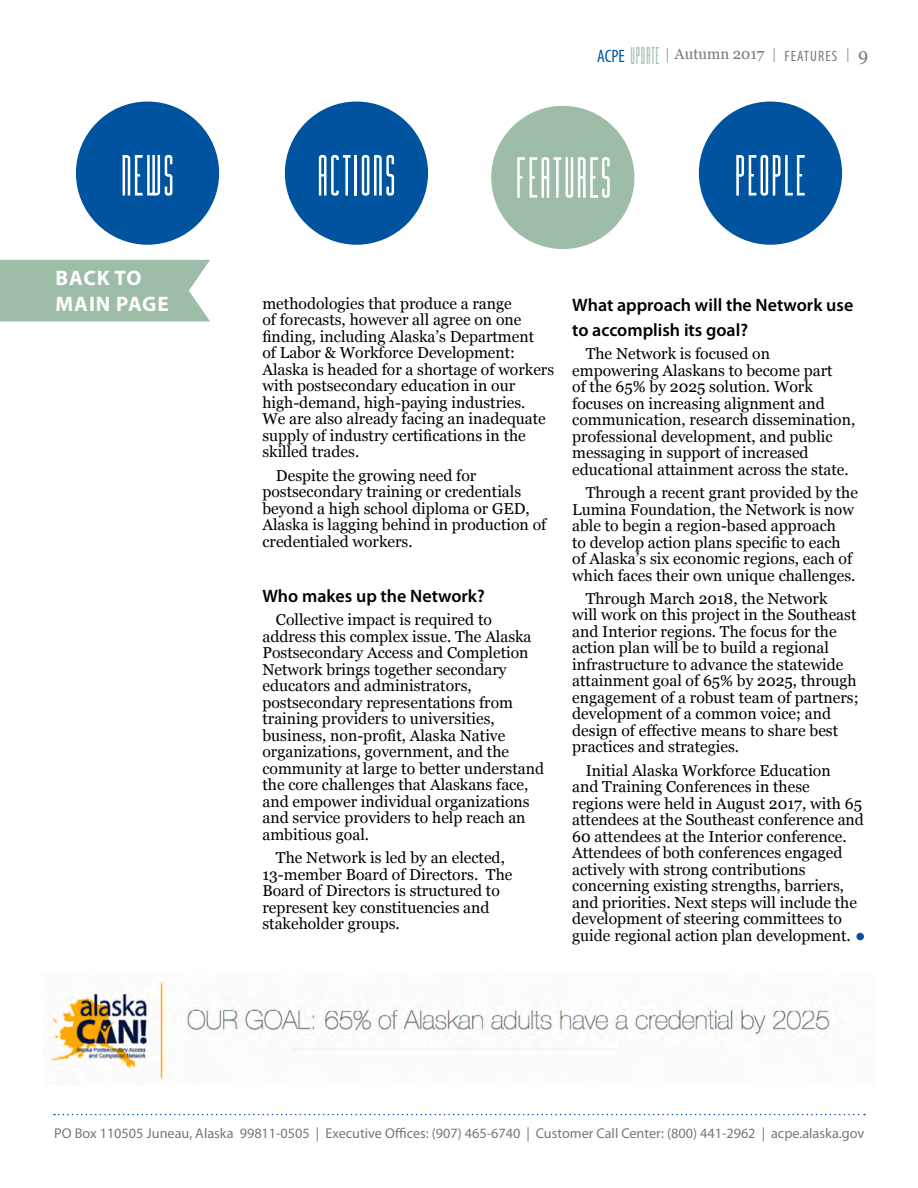
<style>
.page{position:relative;width:918px;height:1188px;background:#fff}
.page>*{position:absolute;margin:0;border:0;box-sizing:border-box;transform-origin:0 0}
.t1{font:54px "Facunda";letter-spacing:.025em;color:#fff}
.t2{font:700 21px/25.2px "Myriad Pro";letter-spacing:.04em;color:#fff}
.t3{font:600 18px/25.5px "Myriad Pro";color:#000}
.t4{font:15.75px/16.5px "Georgia";color:#000}
.t5{font:15px "Georgia";color:#77787b}
.t6{font:14.25px "Myriad Pro";color:#77787b}
.s1{font-family:"Myriad Pro";font-stretch:condensed;font-size:18px;color:#00539f}
.s2{font-family:"Facunda";font-size:22.5px;color:#9ebda9}
.s3{color:#939598}
.s4{font-family:"Myriad Pro";font-stretch:condensed}
.s5{font-size:18px}
</style>
<div class="page">
<div style="left:699px;top:102px;width:143px;height:143px;background:#00539f;border-radius:50%"></div>
<div style="left:285px;top:102px;width:143px;height:143px;background:#00539f;border-radius:50%"></div>
<div style="left:76px;top:102px;width:143px;height:143px;background:#00539f;border-radius:50%"></div>
<svg style="left:54px;top:1114px;width:811px;height:1px"></svg>
<div style="left:0;top:260px;width:210px;height:61px;background:#9ebda9"></div>
<img style="left:48px;top:979px;width:782px;height:103px">
<div style="left:491px;top:106px;width:143px;height:143px;background:#9ebda9;border-radius:50%"></div>
<div style="left:856px;top:933px;width:8px;height:7px;background:#00539f;border-radius:50%"></div>
<p class="t5" style="left:597px;top:46px;width:273px"><span class="s1">ACPE</span> <span class="s2">UPDATE</span> <span class="s3">|</span> Autumn 2017 <span class="s3">|</span> <span class="s4">FEATUR ES</span> <span class="s3">|</span> <span class="s5">9</span></p>
<h1 class="t1" style="left:121px;top:145px;width:55px">NEWS</h1>
<h1 class="t1" style="left:317px;top:145px;width:80px">ACTIONS</h1>
<h1 class="t1" style="left:735px;top:145px;width:73px">PEOPLE</h1>
<h1 class="t1" style="left:516px;top:147px;width:97px">FEATURES</h1>
<h2 class="t2" style="left:56px;top:265px;width:115px">BACK TO<br>MAIN PAGE</h2>
<p class="t4" style="left:262px;top:295px;width:293px">methodologies that produce a range<br>of forecasts, however all agree on one finding, including Alaska’s Department<br>of Labor &amp; Workforce Development:<br>Alaska is headed for a shortage of workers with postsecondary education in our high-demand, high-paying industries.<br>We are also already facing an inadequate supply of industry certifications in the skilled trades.</p>
<p class="t4" style="left:262px;top:467px;width:285px;text-indent:13px">Despite the growing need for postsecondary training or credentials beyond a high school diploma or GED, Alaska is lagging behind in production of credentialed workers.</p>
<p class="t3" style="left:262px;top:583px;width:224px">Who makes up the Network?</p>
<p class="t4" style="left:262px;top:612px;width:283px;text-indent:13px">Collective impact is required to address this complex issue. The Alaska Postsecondary Access and Completion Network brings together secondary educators and administrators, postsecondary representations from training providers to universities, business, non-profit, Alaska Native organizations, government, and the community at large to better understand the core challenges that Alaskans face, and empower individual organizations and service providers to help reach an ambitious goal.</p>
<p class="t4" style="left:262px;top:850px;width:251px;text-indent:13px">The Network is led by an elected,<br>13-member Board of Directors. The<br>Board of Directors is structured to represent key constituencies and stakeholder groups.</p>
<p class="t3" style="left:572px;top:291px;width:283px">What approach will the Network use to accomplish its goal?</p>
<p class="t4" style="left:572px;top:346px;width:285px;text-indent:13px">The Network is focused on empowering Alaskans to become part<br>of the 65% by 2025 solution. Work focuses on increasing alignment and communication, research dissemination, professional development, and public messaging in support of increased educational attainment across the state.</p>
<p class="t4" style="left:572px;top:484px;width:287px;text-indent:13px">Through a recent grant provided by the Lumina Foundation, the Network is now able to begin a region-based approach<br>to develop action plans specific to each of Alaska’s six economic regions, each of which faces their own unique challenges.</p>
<p class="t4" style="left:572px;top:590px;width:288px;text-indent:13px">Through March 2018, the Network<br>will work on this project in the Southeast and Interior regions. The focus for the action plan will be to build a regional infrastructure to advance the statewide attainment goal of 65% by 2025, through engagement of a robust team of partners; development of a common voice; and design of effective means to share best practices and strategies.</p>
<p class="t4" style="left:572px;top:762px;width:293px;text-indent:13px">Initial Alaska Workforce Education<br>and Training Conferences in these regions were held in August 2017, with 65 attendees at the Southeast conference and 60 attendees at the Interior conference.<br>Attendees of both conferences engaged actively with strong contributions concerning existing strengths, barriers, and priorities. Next steps will include the development of steering committees to guide regional action plan development.</p>
<p class="t6" style="left:54px;top:1125px;width:812px">PO Box 110505 Juneau, Alaska 99811-0505 | Executive Offices: (907) 465-6740 | Customer Call Center: (800) 441-2962 | acpe.alaska.gov</p>
</div>
